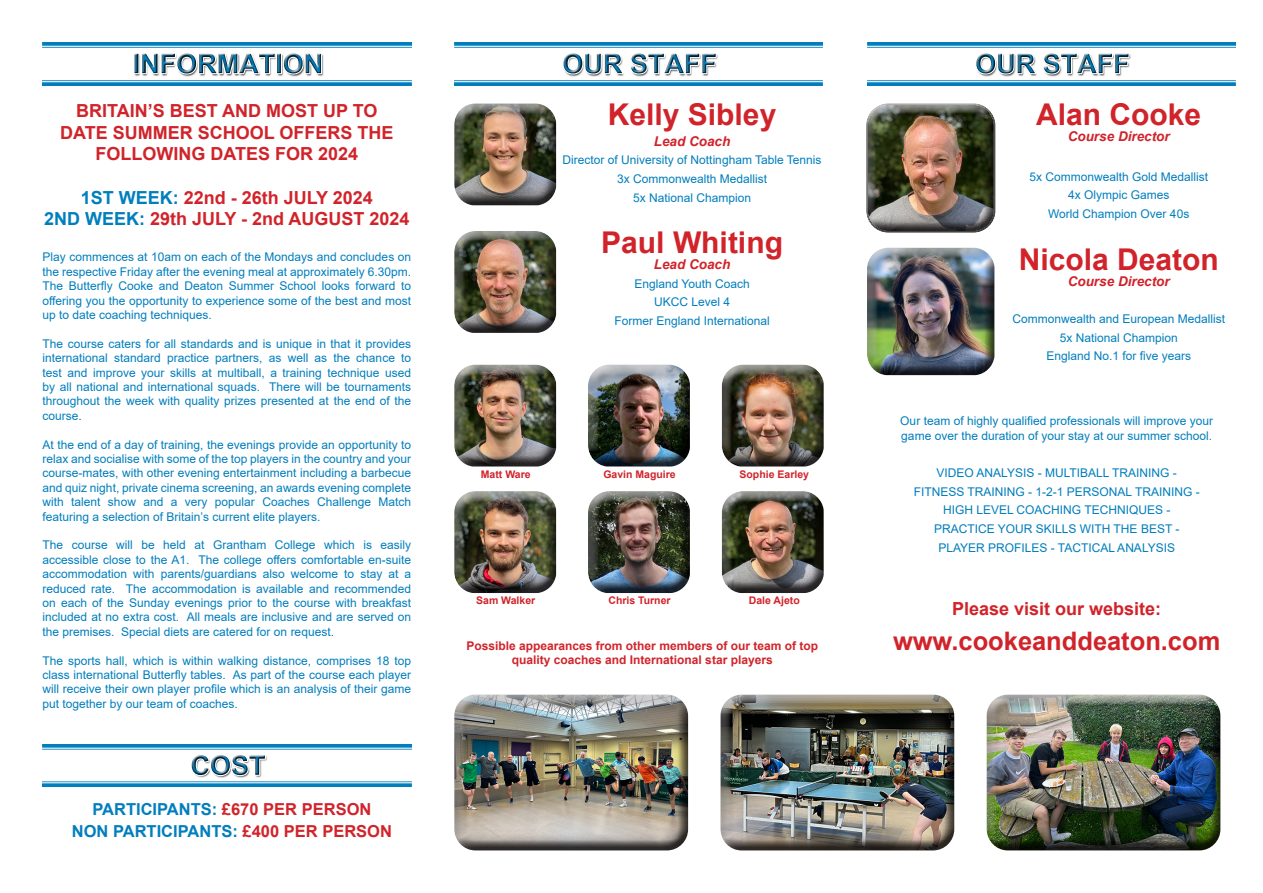
<style>
.page{position:relative;width:1263px;height:893px;background:#fff}
.page>*{position:absolute;margin:0;border:0;box-sizing:border-box;transform-origin:0 0}
.t1{font:700 30px "Arial";color:#d1232a}
.t2{font:700 25.5px "Arial";color:#d1232a}
.t3{font:700 18px/21.6px "Arial";color:#d1232a;text-align:center}
.t4{font:700 16.5px "Arial";color:#007ebd}
.t5{font:italic 700 13.5px "Arial";color:#d1232a}
.t6{font:12px/14.4px "Arial";color:#007ebd;text-align:justify}
.t7{font:700 12px/14.4px "Arial";color:#d1232a;text-align:center}
.t8{font:700 10.5px "Arial";color:#d1232a}
.s1{color:#007ebd}
.s2{color:#d1232a}
</style>
<div class="page">
<img style="left:43px;top:43px;width:368px;height:42px">
<img style="left:176px;top:52px;width:146px;height:23px">
<img style="left:135px;top:53px;width:186px;height:20px">
<img style="left:454px;top:43px;width:369px;height:42px">
<img style="left:562px;top:52px;width:155px;height:23px">
<img style="left:564px;top:53px;width:152px;height:20px">
<div style="left:453px;top:229px;width:106px;height:91px;background:#fff;opacity:.75"></div>
<div style="left:453px;top:236px;width:106px;height:98px;background:#231f20;opacity:.75"></div>
<div style="left:453px;top:101px;width:106px;height:91px;background:#fff;opacity:.75"></div>
<div style="left:453px;top:109px;width:106px;height:97px;background:#231f20;opacity:.75"></div>
<div style="left:865px;top:101px;width:132px;height:118px;background:#fff;opacity:.75"></div>
<div style="left:865px;top:109px;width:132px;height:124px;background:#231f20;opacity:.75"></div>
<div style="left:865px;top:246px;width:132px;height:116px;background:#fff;opacity:.75"></div>
<div style="left:865px;top:253px;width:132px;height:123px;background:#231f20;opacity:.75"></div>
<div style="left:985px;top:692px;width:237px;height:145px;background:#fff;opacity:.75"></div>
<div style="left:985px;top:700px;width:237px;height:151px;background:#231f20;opacity:.75"></div>
<div style="left:719px;top:692px;width:237px;height:145px;background:#fff;opacity:.75"></div>
<div style="left:719px;top:700px;width:237px;height:151px;background:#231f20;opacity:.75"></div>
<div style="left:453px;top:692px;width:237px;height:145px;background:#fff;opacity:.75"></div>
<div style="left:453px;top:700px;width:237px;height:151px;background:#231f20;opacity:.75"></div>
<img style="left:867px;top:43px;width:369px;height:42px">
<img style="left:975px;top:52px;width:154px;height:23px">
<img style="left:976px;top:53px;width:152px;height:20px">
<div style="left:453px;top:489px;width:106px;height:91px;background:#fff;opacity:.75"></div>
<div style="left:453px;top:497px;width:106px;height:97px;background:#231f20;opacity:.75"></div>
<div style="left:586px;top:489px;width:107px;height:91px;background:#fff;opacity:.75"></div>
<div style="left:586px;top:497px;width:107px;height:97px;background:#231f20;opacity:.75"></div>
<div style="left:720px;top:489px;width:107px;height:91px;background:#fff;opacity:.75"></div>
<div style="left:720px;top:497px;width:107px;height:97px;background:#231f20;opacity:.75"></div>
<div style="left:453px;top:363px;width:106px;height:90px;background:#fff;opacity:.75"></div>
<div style="left:453px;top:370px;width:106px;height:98px;background:#231f20;opacity:.75"></div>
<div style="left:586px;top:363px;width:107px;height:90px;background:#fff;opacity:.75"></div>
<div style="left:586px;top:370px;width:107px;height:98px;background:#231f20;opacity:.75"></div>
<div style="left:720px;top:363px;width:107px;height:90px;background:#fff;opacity:.75"></div>
<div style="left:720px;top:370px;width:107px;height:98px;background:#231f20;opacity:.75"></div>
<img style="left:43px;top:744px;width:368px;height:43px">
<img style="left:191px;top:754px;width:75px;height:22px">
<img style="left:192px;top:755px;width:73px;height:20px">
<p class="t3" style="left:60px;top:100px;width:335px">BRITAIN’S BEST AND MOST UP TO<br>DATE SUMMER SCHOOL OFFERS THE<br>FOLLOWING DATES FOR 2024</p>
<p class="t3" style="left:81px;top:187px;width:294px"><span class="s1">1ST WEEK:</span> 22nd - 26th JULY 2024</p>
<p class="t3" style="left:44px;top:208px;width:367px"><span class="s1">2ND WEEK:</span> 29th JULY - 2nd AUGUST 2024</p>
<p class="t6" style="left:43px;top:250px;width:370px">Play commences at 10am on each of the Mondays and concludes on the respective Friday after the evening meal at approximately 6.30pm.<br>The Butterfly Cooke and Deaton Summer School looks forward to offering you the opportunity to experience some of the best and most up to date coaching techniques.</p>
<p class="t6" style="left:43px;top:336px;width:370px">The course caters for all standards and is unique in that it provides international standard practice partners, as well as the chance to test and improve your skills at multiball, a training technique used by all national and international squads. There will be tournaments throughout the week with quality prizes presented at the end of the course.</p>
<p class="t6" style="left:43px;top:437px;width:370px">At the end of a day of training, the evenings provide an opportunity to relax and socialise with some of the top players in the country and your course-mates, with other evening entertainment including a barbecue and quiz night, private cinema screening, an awards evening complete with talent show and a very popular Coaches Challenge Match featuring a selection of Britain’s current elite players.</p>
<p class="t6" style="left:43px;top:538px;width:370px">The course will be held at Grantham College which is easily accessible close to the A1. The college offers comfortable en-suite accommodation with parents/guardians also welcome to stay at a reduced rate. The accommodation is available and recommended on each of the Sunday evenings prior to the course with breakfast included at no extra cost. All meals are inclusive and are served on the premises. Special diets are catered for on request.</p>
<p class="t6" style="left:43px;top:653px;width:370px">The sports hall, which is within walking distance, comprises 18 top class international Butterfly tables. As part of the course each player will receive their own player profile which is an analysis of their game put together by our team of coaches.</p>
<p class="t4" style="left:92px;top:797px;width:281px">PARTICIPANTS: <span class="s2">£670 PER PERSON</span></p>
<p class="t4" style="left:72px;top:819px;width:322px">NON PARTICIPANTS: <span class="s2">£400 PER PERSON</span></p>
<p class="t1" style="left:608px;top:94px;width:170px">Kelly Sibley</p>
<p class="t5" style="left:654px;top:132px;width:78px">Lead Coach</p>
<p class="t6" style="left:563px;top:153px;width:261px">Director of University of Nottingham Table Tennis</p>
<p class="t6" style="left:617px;top:172px;width:152px">3x Commonwealth Medallist</p>
<p class="t6" style="left:633px;top:190px;width:120px">5x National Champion</p>
<p class="t1" style="left:601px;top:221px;width:183px">Paul Whiting</p>
<p class="t5" style="left:654px;top:255px;width:78px">Lead Coach</p>
<p class="t6" style="left:634px;top:276px;width:117px">England Youth Coach</p>
<p class="t6" style="left:654px;top:295px;width:78px">UKCC Level 4</p>
<p class="t6" style="left:614px;top:313px;width:157px">Former England International</p>
<p class="t8" style="left:481px;top:466px;width:51px">Matt Ware</p>
<p class="t8" style="left:603px;top:466px;width:74px">Gavin Maguire</p>
<p class="t8" style="left:739px;top:466px;width:71px">Sophie Earley</p>
<p class="t8" style="left:476px;top:593px;width:61px">Sam Walker</p>
<p class="t8" style="left:608px;top:593px;width:64px">Chris Turner</p>
<p class="t8" style="left:749px;top:593px;width:52px">Dale Ajeto</p>
<p class="t7" style="left:467px;top:638px;width:353px">Possible appearances from other members of our team of top quality coaches and International star players</p>
<p class="t1" style="left:1036px;top:94px;width:167px">Alan Cooke</p>
<p class="t5" style="left:1068px;top:128px;width:104px">Course Director</p>
<p class="t6" style="left:1029px;top:169px;width:180px">5x Commonwealth Gold Medallist</p>
<p class="t6" style="left:1068px;top:188px;width:103px">4x Olympic Games</p>
<p class="t6" style="left:1048px;top:206px;width:143px">World Champion Over 40s</p>
<p class="t1" style="left:1019px;top:238px;width:202px">Nicola Deaton</p>
<p class="t5" style="left:1068px;top:272px;width:104px">Course Director</p>
<p class="t6" style="left:1012px;top:312px;width:214px">Commonwealth and European Medallist</p>
<p class="t6" style="left:1060px;top:330px;width:120px">5x National Champion</p>
<p class="t6" style="left:1046px;top:349px;width:146px">England No.1 for five years</p>
<p class="t6" style="left:900px;top:414px;width:314px">Our team of highly qualified professionals will improve your game over the duration of your stay at our summer school.</p>
<p class="t6" style="left:936px;top:466px;width:242px">VIDEO ANALYSIS - MULTIBALL TRAINING -</p>
<p class="t6" style="left:914px;top:484px;width:287px">FITNESS TRAINING - 1-2-1 PERSONAL TRAINING -</p>
<p class="t6" style="left:943px;top:503px;width:229px">HIGH LEVEL COACHING TECHNIQUES -</p>
<p class="t6" style="left:934px;top:522px;width:247px">PRACTICE YOUR SKILLS WITH THE BEST -</p>
<p class="t6" style="left:938px;top:540px;width:238px">PLAYER PROFILES - TACTICAL ANALYSIS</p>
<p class="t3" style="left:952px;top:598px;width:211px">Please visit our website:</p>
<p class="t2" style="left:893px;top:623px;width:329px">www.cookeanddeaton.com</p>
</div>
